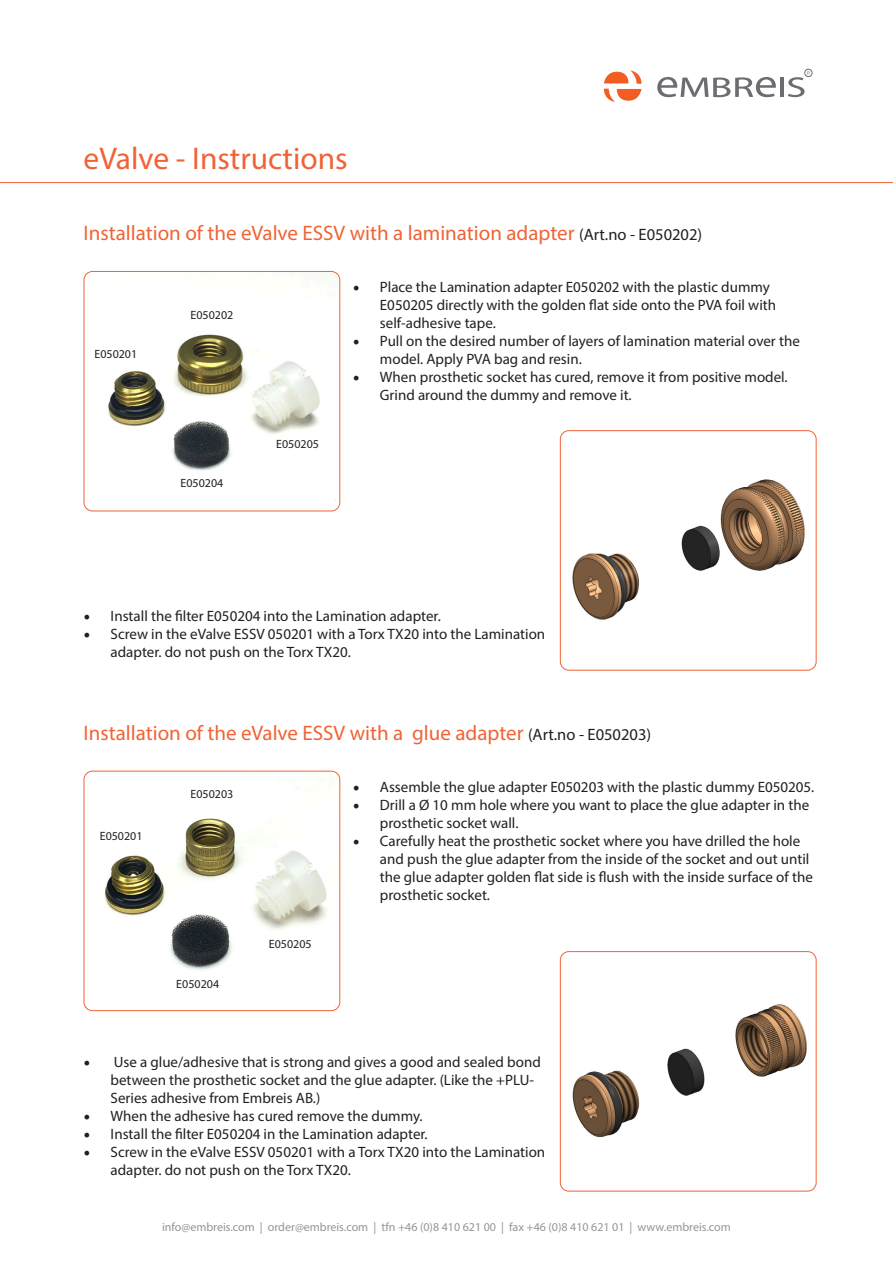
<style>
.page{position:relative;width:893px;height:1263px;background:#fff}
.page>*{position:absolute;margin:0;border:0;box-sizing:border-box;transform-origin:0 0}
.t1{font:31.5px "Myriad Pro";color:#f16336}
.t2{font:21px "Myriad Pro";color:#f16336}
.t3{font:15px/18px "Myriad Pro";color:#231f20}
.t4{font:12px "Myriad Pro";color:#939598}
.t5{font:12px "Myriad Pro";color:#231f20}
.s1{font-size:16.5px;color:#231f20}
.s2{font-family:"Minion Pro";font-size:18px}
</style>
<div class="page">
<svg style="left:604px;top:70px;width:37px;height:32px"></svg>
<svg style="left:657px;top:77px;width:119px;height:20px"></svg>
<hr style="left:780px;top:78px;width:4px;height:19px;background:#6c6d70">
<svg style="left:788px;top:71px;width:22px;height:26px"></svg>
<div style="left:804px;top:69px;width:8px;height:8px;border:1px solid #6c6d70;border-radius:50%"></div>
<hr style="left:0;top:182px;width:893px;height:1px;background:#f16336">
<img style="left:84px;top:271px;width:256px;height:240px">
<div style="left:84px;top:271px;width:256px;height:240px;border:1px solid #f16336;border-radius:9px"></div>
<img style="left:572px;top:1004px;width:235px;height:134px">
<div style="left:560px;top:951px;width:256px;height:240px;border:1px solid #f16336;border-radius:9px"></div>
<img style="left:84px;top:771px;width:256px;height:240px">
<div style="left:84px;top:771px;width:256px;height:240px;border:1px solid #f16336;border-radius:9px"></div>
<img style="left:572px;top:479px;width:233px;height:141px">
<div style="left:560px;top:430px;width:256px;height:240px;border:1px solid #f16336;border-radius:9px"></div>
<h1 class="t1" style="left:84px;top:139px;width:266px">eValve - Instructions</h1>
<p class="t2" style="left:84px;top:220px;width:620px">Installation of the eValve ESSV with a lamination adapter <span class="s1">(Art.no - E050202)</span></p>
<p class="t3" style="left:380px;top:278px;width:398px;text-indent:-27px"><span class="s2">•</span> Place the Lamination adapter E050202 with the plastic dummy<br>E050205 directly with the golden flat side onto the PVA foil with self-adhesive tape.</p>
<p class="t3" style="left:380px;top:332px;width:421px;text-indent:-27px"><span class="s2">•</span> Pull on the desired number of layers of lamination material over the model. Apply PVA bag and resin.</p>
<p class="t3" style="left:380px;top:368px;width:409px;text-indent:-27px"><span class="s2">•</span> When prosthetic socket has cured, remove it from positive model.<br>Grind around the dummy and remove it.</p>
<p class="t5" style="left:190px;top:308px;width:44px">E050202</p>
<p class="t5" style="left:94px;top:347px;width:44px">E050201</p>
<p class="t5" style="left:181px;top:476px;width:44px">E050204</p>
<p class="t5" style="left:276px;top:437px;width:44px">E050205</p>
<p class="t3" style="left:84px;top:606px;width:359px"><span class="s2">•</span> Install the filter E050204 into the Lamination adapter.</p>
<p class="t3" style="left:111px;top:624px;width:436px;text-indent:-27px"><span class="s2">•</span> Screw in the eValve ESSV 050201 with a Torx TX20 into the Lamination adapter. do not push on the Torx TX20.</p>
<p class="t2" style="left:84px;top:720px;width:569px">Installation of the eValve ESSV with a glue adapter <span class="s1">(Art.no - E050203)</span></p>
<p class="t3" style="left:353px;top:777px;width:463px"><span class="s2">•</span> Assemble the glue adapter E050203 with the plastic dummy E050205.</p>
<p class="t3" style="left:380px;top:795px;width:431px;text-indent:-27px"><span class="s2">•</span> Drill a Ø 10 mm hole where you want to place the glue adapter in the prosthetic socket wall.</p>
<p class="t3" style="left:380px;top:831px;width:434px;text-indent:-27px"><span class="s2">•</span> Carefully heat the prosthetic socket where you have drilled the hole and push the glue adapter from the inside of the socket and out until the glue adapter golden flat side is flush with the inside surface of the prosthetic socket.</p>
<p class="t5" style="left:190px;top:786px;width:44px">E050203</p>
<p class="t5" style="left:100px;top:829px;width:44px">E050201</p>
<p class="t5" style="left:176px;top:977px;width:44px">E050204</p>
<p class="t5" style="left:269px;top:936px;width:44px">E050205</p>
<p class="t3" style="left:111px;top:1053px;width:432px;text-indent:-27px"><span class="s2">•</span> Use a glue/adhesive that is strong and gives a good and sealed bond between the prosthetic socket and the glue adapter. (Like the +PLU-<br>Series adhesive from Embreis AB.)</p>
<p class="t3" style="left:84px;top:1107px;width:341px"><span class="s2">•</span> When the adhesive has cured remove the dummy.</p>
<p class="t3" style="left:84px;top:1125px;width:346px"><span class="s2">•</span> Install the filter E050204 in the Lamination adapter.</p>
<p class="t3" style="left:111px;top:1143px;width:436px;text-indent:-27px"><span class="s2">•</span> Screw in the eValve ESSV 050201 with a Torx TX20 into the Lamination adapter. do not push on the Torx TX20.</p>
<p class="t4" style="left:162px;top:1219px;width:570px">info@embreis.com | order@embreis.com | tfn +46 (0)8 410 621 00 | fax +46 (0)8 410 621 01 | www.embreis.com</p>
</div>
